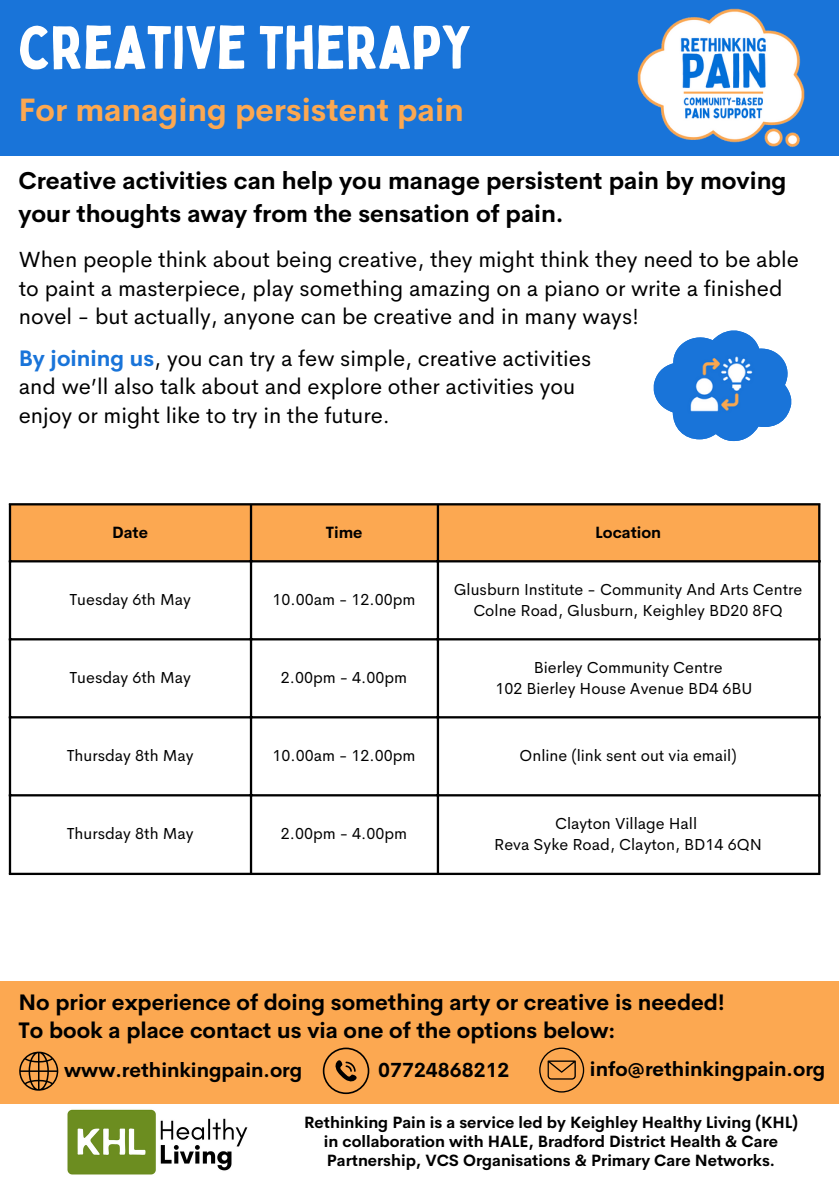
<style>
.page{position:relative;width:839px;height:1191px;background:#fff}
.page>*{position:absolute;margin:0;border:0;box-sizing:border-box;transform-origin:0 0}
.t1{font:59.6px "Bobby Jones";color:#fff}
.t2{font:700 31.8px "Cerebri Sans";color:#fca851}
.t3{font:700 24px/33px "Cerebri Sans";color:#000}
.t4{font:22px/28.4px "Cerebri Sans";color:#000}
.t5{font:700 22px/28.4px "Cerebri Sans";color:#000}
.t6{font:700 20px "Cerebri Sans";color:#000}
.t7{font:16px "Cerebri Sans";color:#000}
.t8{font:700 16px/18.6px "Cerebri Sans";color:#000}
.s1{font-weight:700;color:#1974d9}
</style>
<div class="page">
<div style="left:0;top:0;width:838px;height:1191px;background:#1974d9"></div>
<div style="left:0;top:156px;width:838px;height:1035px;background:#fff"></div>
<div style="left:0;top:981px;width:838px;height:122px;background:#fca851"></div>
<svg style="left:19px;top:1051px;width:40px;height:40px"></svg>
<svg style="left:323px;top:1048px;width:46px;height:46px"></svg>
<svg style="left:539px;top:1048px;width:45px;height:45px"></svg>
<img style="left:637px;top:8px;width:168px;height:140px">
<svg style="left:653px;top:331px;width:138px;height:110px"></svg>
<img style="left:683px;top:349px;width:74px;height:73px">
<div style="left:11px;top:505px;width:807px;height:55px;background:#fca851"></div>
<hr style="left:9px;top:505px;width:2px;height:368px;background:#000">
<hr style="left:250px;top:505px;width:2px;height:368px;background:#000">
<hr style="left:437px;top:505px;width:2px;height:368px;background:#000">
<hr style="left:818px;top:505px;width:2px;height:368px;background:#000">
<hr style="left:9px;top:503px;width:811px;height:2px;background:#000">
<hr style="left:9px;top:560px;width:811px;height:2px;background:#000">
<hr style="left:9px;top:638px;width:811px;height:2px;background:#000">
<hr style="left:9px;top:716px;width:811px;height:2px;background:#000">
<hr style="left:9px;top:794px;width:811px;height:2px;background:#000">
<hr style="left:9px;top:873px;width:811px;height:2px;background:#000">
<img style="left:67px;top:1109px;width:181px;height:66px">
<h4 class="t1" style="left:18px;top:10px;width:454px">CREATIVE THERAPY</h4>
<h4 class="t2" style="left:18px;top:89px;width:447px">For managing persistent pain</h4>
<h3 class="t3" style="left:18px;top:164px;width:769px">Creative activities can help you manage persistent pain by moving your thoughts away from the sensation of pain.</h3>
<p class="t4" style="left:19px;top:245px;width:781px">When people think about being creative, they might think they need to be able to paint a masterpiece, play something amazing on a piano or write a finished novel - but actually, anyone can be creative and in many ways!</p>
<p class="t4" style="left:19px;top:344px;width:574px"><span class="s1">By joining us</span>, you can try a few simple, creative activities and we’ll also talk about and explore other activities you enjoy or might like to try in the future.</p>
<p class="t8" style="left:112px;top:523px;width:37px">Date</p>
<p class="t8" style="left:326px;top:523px;width:38px">Time</p>
<p class="t8" style="left:595px;top:523px;width:67px">Location</p>
<p class="t7" style="left:69px;top:589px;width:123px">Tuesday 6th May</p>
<p class="t7" style="left:272px;top:589px;width:144px">10.00am - 12.00pm</p>
<p class="t7" style="left:69px;top:667px;width:123px">Tuesday 6th May</p>
<p class="t7" style="left:281px;top:667px;width:128px">2.00pm - 4.00pm</p>
<p class="t7" style="left:454px;top:579px;width:350px">Glusburn Institute - Community And Arts Centre</p>
<p class="t7" style="left:473px;top:600px;width:311px">Colne Road, Glusburn, Keighley BD20 8FQ</p>
<p class="t7" style="left:533px;top:657px;width:190px">Bierley Community Centre</p>
<p class="t7" style="left:495px;top:678px;width:259px">102 Bierley House Avenue BD4 6BU</p>
<p class="t7" style="left:67px;top:745px;width:128px">Thursday 8th May</p>
<p class="t7" style="left:272px;top:745px;width:144px">10.00am - 12.00pm</p>
<p class="t7" style="left:519px;top:745px;width:218px">Online (link sent out via email)</p>
<p class="t7" style="left:67px;top:823px;width:128px">Thursday 8th May</p>
<p class="t7" style="left:281px;top:823px;width:128px">2.00pm - 4.00pm</p>
<h3 class="t7" style="left:555px;top:813px;width:144px">Clayton Village Hall</h3>
<p class="t7" style="left:494px;top:834px;width:269px">Reva Syke Road, Clayton, BD14 6QN</p>
<p class="t5" style="left:18px;top:988px;width:708px">No prior experience of doing something arty or creative is needed!<br>To book a place contact us via one of the options below:</p>
<p class="t6" style="left:64px;top:1057px;width:240px">www.rethinkingpain.org</p>
<h1 class="t6" style="left:378px;top:1057px;width:133px">07724868212</h1>
<h2 class="t6" style="left:590px;top:1056px;width:237px">info@rethinkingpain.org</h2>
<h5 class="t8" style="left:304px;top:1114px;width:495px">Rethinking Pain is a service led by Keighley Healthy Living (KHL)</h5>
<p class="t8" style="left:324px;top:1132px;width:455px">in collaboration with HALE, Bradford District Health &amp; Care<br>Partnership, VCS Organisations &amp; Primary Care Networks.</p>
</div>
